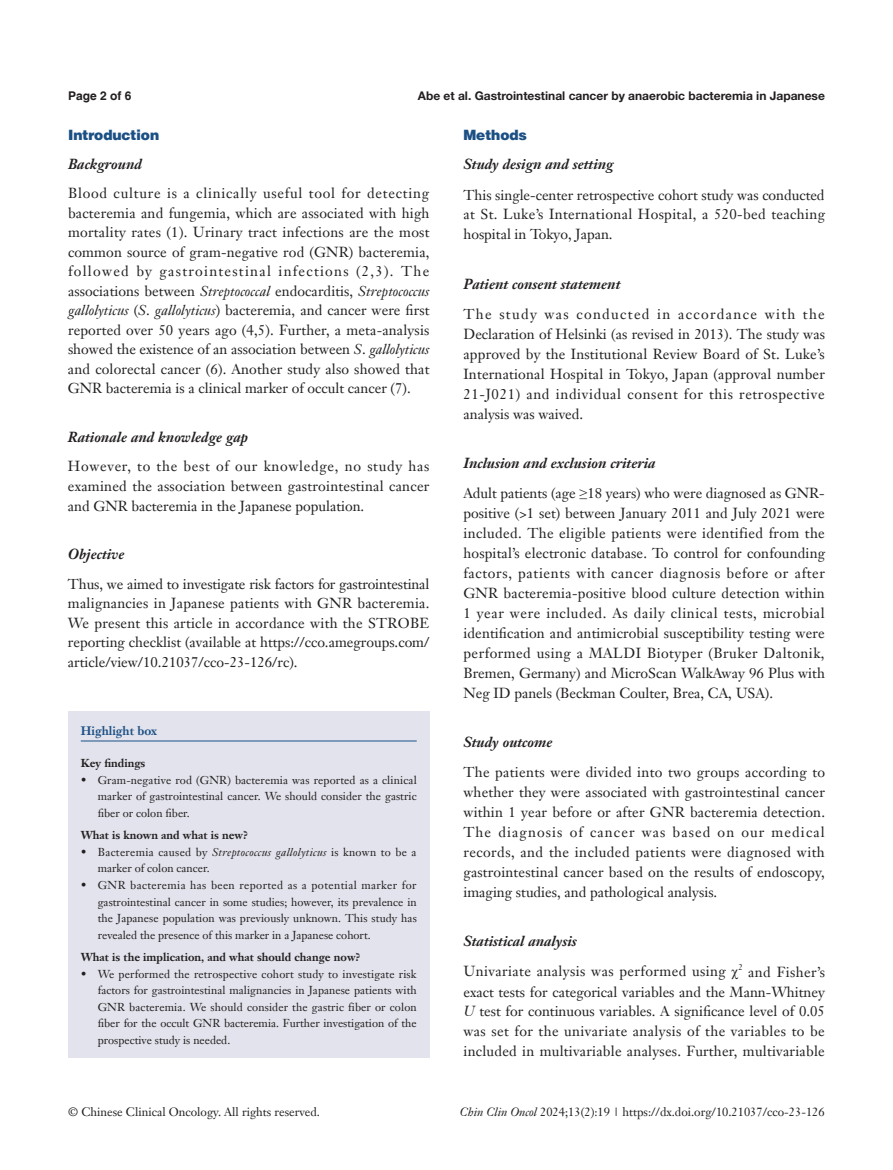
<style>
.page{position:relative;width:893px;height:1170px;background:#fff}
.page>*{position:absolute;margin:0;border:0;box-sizing:border-box;transform-origin:0 0}
.t1{font:14.25px/20px "Janson Text LT";color:#231f20;text-align:justify}
.t2{font:italic 700 14.25px "Janson Text LT";color:#231f20}
.t3{font:14.25px/30px "Janson Text LT";letter-spacing:.03em;color:#231f20}
.t4{font:900 14.25px "Helvetica";color:#1c5085}
.t5{font:12px "Janson Text LT";color:#231f20}
.t6{font:700 12px "Helvetica Neue LT Pro";color:#231f20}
.t7{font:700 12px "Janson Text LT";color:#1c5085}
.t8{font:700 12px "Helvetica";color:#231f20}
.t9{font:11.25px/16.5px "Janson Text LT";color:#231f20;text-align:justify}
.t10{font:700 11.25px "Janson Text LT";color:#231f20}
.t11{font:11.25px/16.5px "Janson Text LT";letter-spacing:.025em;color:#231f20}
.s1{font-style:italic}
.s2{font-weight:700;font-style:italic}
.s3{font-family:"Times New Roman"}
</style>
<div class="page">
<div style="left:68px;top:711px;width:361px;height:347px;background:#e2e3ec"></div>
<hr style="left:81px;top:740px;width:336px;height:1px;background:#1c5085">
<p class="t8" style="left:68px;top:88px;width:65px">Page 2 of 6</p>
<p class="t6" style="left:418px;top:88px;width:409px">Abe et al. Gastrointestinal cancer by anaerobic bacteremia in Japanese</p>
<p class="t4" style="left:68px;top:126px;width:93px">Introduction</p>
<p class="t2" style="left:68px;top:155px;width:75px">Background</p>
<p class="t1" style="left:68px;top:183px;width:363px;line-height:19.5px">Blood culture is a clinically useful tool for detecting bacteremia and fungemia, which are associated with high mortality rates (1). Urinary tract infections are the most common source of gram-negative rod (GNR) bacteremia, followed by gastrointestinal infections (2,3). The associations between <span class="s1">Streptococcal</span> endocarditis, <span class="s1">Streptococcus gallolyticus</span> (<span class="s1">S</span>. <span class="s1">gallolyticus</span>) bacteremia, and cancer were first reported over 50 years ago (4,5). Further, a meta-analysis showed the existence of an association between <span class="s1">S</span>. <span class="s1">gallolyticus </span>and colorectal cancer (6). Another study also showed that GNR bacteremia is a clinical marker of occult cancer (7).</p>
<p class="t2" style="left:68px;top:428px;width:182px">Rationale and knowledge gap</p>
<p class="t1" style="left:68px;top:456px;width:363px;line-height:19.5px">However, to the best of our knowledge, no study has examined the association between gastrointestinal cancer and GNR bacteremia in the Japanese population.</p>
<p class="t2" style="left:68px;top:545px;width:58px">Objective</p>
<p class="t1" style="left:68px;top:573px;width:363px;line-height:19.5px">Thus, we aimed to investigate risk factors for gastrointestinal malignancies in Japanese patients with GNR bacteremia.<br>We present this article in accordance with the STROBE reporting checklist (available at https://cco.amegroups.com/ article/view/10.21037/cco-23-126/rc).</p>
<p class="t7" style="left:81px;top:722px;width:78px">Highlight box</p>
<p class="t10" style="left:81px;top:755px;width:66px">Key findings</p>
<p class="t9" style="left:98px;top:771px;width:320px;text-indent:-17px">• Gram-negative rod (GNR) bacteremia was reported as a clinical marker of gastrointestinal cancer. We should consider the gastric fiber or colon fiber.</p>
<p class="t10" style="left:81px;top:828px;width:169px">What is known and what is new?</p>
<p class="t11" style="left:98px;top:843px;width:320px;text-indent:-17px">• Bacteremia caused by <span class="s1">Streptococcus gallolyticus</span> is known to be a marker of colon cancer.</p>
<p class="t9" style="left:98px;top:876px;width:321px;text-indent:-17px">• GNR bacteremia has been reported as a potential marker for gastrointestinal cancer in some studies; however, its prevalence in the Japanese population was previously unknown. This study has revealed the presence of this marker in a Japanese cohort.</p>
<p class="t10" style="left:81px;top:950px;width:281px">What is the implication, and what should change now?</p>
<p class="t9" style="left:98px;top:965px;width:320px;text-indent:-17px">• We performed the retrospective cohort study to investigate risk factors for gastrointestinal malignancies in Japanese patients with GNR bacteremia. We should consider the gastric fiber or colon fiber for the occult GNR bacteremia. Further investigation of the prospective study is needed.</p>
<p class="t4" style="left:463px;top:125px;width:65px">Methods</p>
<p class="t2" style="left:463px;top:155px;width:152px">Study design and setting</p>
<p class="t1" style="left:463px;top:184px;width:363px">This single-center retrospective cohort study was conducted at St. Luke’s International Hospital, a 520-bed teaching hospital in Tokyo, Japan.</p>
<p class="t2" style="left:463px;top:275px;width:159px">Patient consent statement</p>
<p class="t1" style="left:463px;top:304px;width:363px">The study was conducted in accordance with the Declaration of Helsinki (as revised in 2013). The study was approved by the Institutional Review Board of St. Luke’s International Hospital in Tokyo, Japan (approval number 21-J021) and individual consent for this retrospective analysis was waived.</p>
<p class="t1" style="left:463px;top:448px;width:363px;line-height:30px"><span class="s2">Inclusion and exclusion criteria<br></span>Adult patients (age <span class="s3">≥</span>18 years) who were diagnosed as GNR-</p>
<p class="t1" style="left:463px;top:503px;width:363px">positive (&gt;1 set) between January 2011 and July 2021 were included. The eligible patients were identified from the hospital’s electronic database. To control for confounding factors, patients with cancer diagnosis before or after GNR bacteremia-positive blood culture detection within 1 year were included. As daily clinical tests, microbial identification and antimicrobial susceptibility testing were performed using a MALDI Biotyper (Bruker Daltonik, Bremen, Germany) and MicroScan WalkAway 96 Plus with Neg ID panels (Beckman Coulter, Brea, CA, USA).</p>
<p class="t2" style="left:463px;top:733px;width:91px">Study outcome</p>
<p class="t1" style="left:463px;top:762px;width:363px">The patients were divided into two groups according to whether they were associated with gastrointestinal cancer within 1 year before or after GNR bacteremia detection.<br>The diagnosis of cancer was based on our medical records, and the included patients were diagnosed with gastrointestinal cancer based on the results of endoscopy, imaging studies, and pathological analysis.</p>
<p class="t3" style="left:463px;top:926px;width:363px"><span class="s2">Statistical analysis<br></span>Univariate analysis was performed using <span class="s3">χ</span><sup>2</sup> and Fisher’s</p>
<p class="t1" style="left:463px;top:981px;width:363px">exact tests for categorical variables and the Mann-Whitney <span class="s1">U</span> test for continuous variables. A significance level of 0.05 was set for the univariate analysis of the variables to be included in multivariable analyses. Further, multivariable</p>
<p class="t5" style="left:68px;top:1104px;width:253px">© Chinese Clinical Oncology. All rights reserved.</p>
<p class="t5" style="left:460px;top:1104px;width:366px"><span class="s1">Chin Clin Oncol</span> 2024;13(2):19 | https://dx.doi.org/10.21037/cco-23-126</p>
</div>
